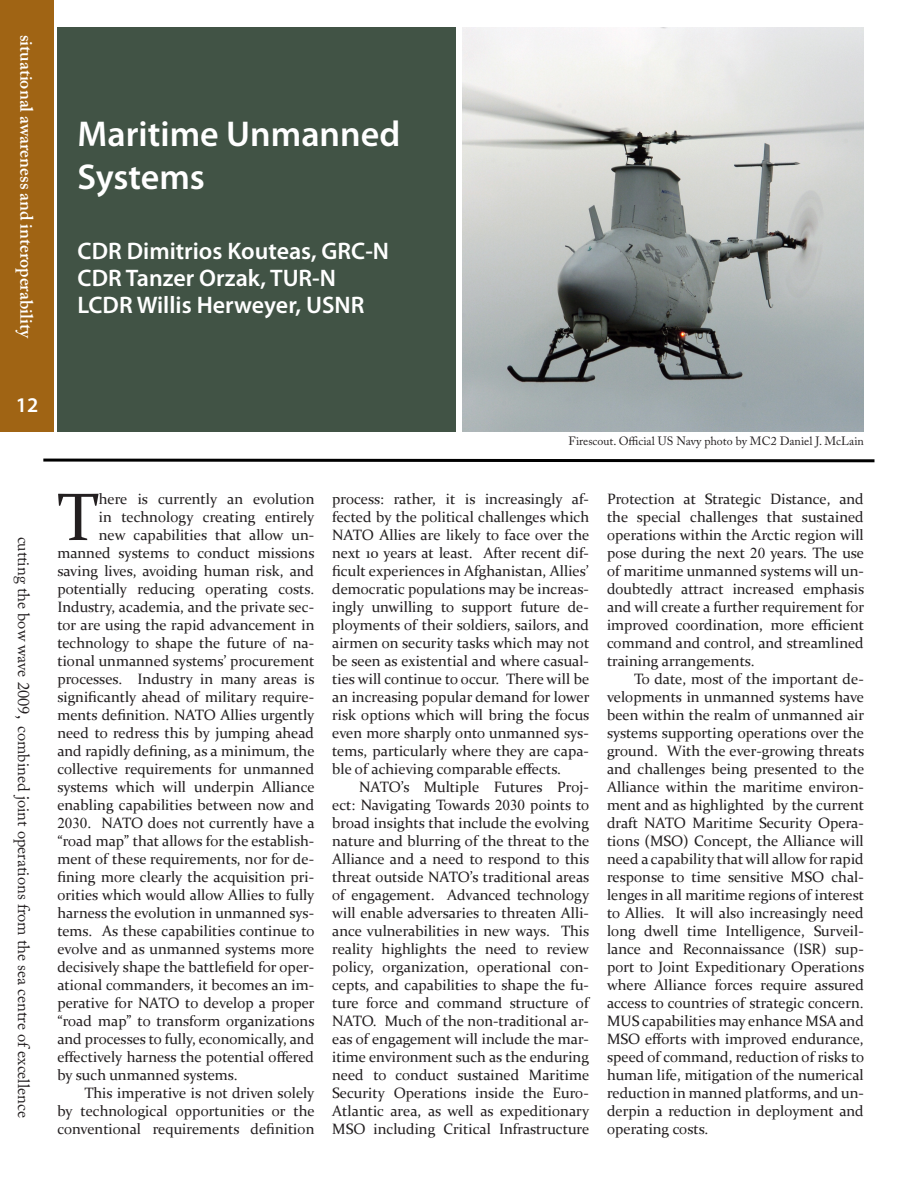
<style>
.page{position:relative;width:918px;height:1188px;background:#fff}
.page>*{position:absolute;margin:0;border:0;box-sizing:border-box;transform-origin:0 0}
.Body{font:67.65px "Constantia";color:#231f20}
.t1{font:600 36px/43.2px "Myriad Pro";color:#fff}
.Body-2{font:600 24px "Myriad Pro";color:#fff}
.Body-3{font:600 21px "Myriad Pro";color:#fff}
.Body-4{font:600 18px "Adobe Caslon Pro";color:#fff}
.t2{font:16.5px "Adobe Caslon Pro";color:#231f20}
.Body-5{font:15px/18px "Constantia";color:#231f20;text-align:justify}
.Body-6{font:12px "Adobe Caslon Pro";color:#231f20}
.s1{font-family:"Times New Roman"}
</style>
<div class="page">
<svg style="left:43px;top:458px;width:832px;height:5px"></svg>
<div style="left:57px;top:27px;width:399px;height:405px;background:#415345"></div>
<div style="left:0;top:377px;width:54px;height:55px;background:#a06414"></div>
<div style="left:0;top:0;width:54px;height:377px;background:#a06414"></div>
<img style="left:462px;top:27px;width:402px;height:405px">
<p class="Body-4" style="left:37px;top:34px;width:306px;rotate:90deg">situational awareness and interoperability</p>
<p class="t1" style="left:78px;top:112px;width:324px">Maritime Unmanned<br>Systems</p>
<p class="Body-2" style="left:78px;top:235px;width:313px">CDR Dimitrios Kouteas, GRC-N</p>
<p class="Body-2" style="left:78px;top:262px;width:260px">CDR Tanzer Orzak, TUR-N</p>
<p class="Body-2" style="left:78px;top:289px;width:288px">LCDR Willis Herweyer, USNR</p>
<p class="Body-3" style="left:16px;top:392px;width:24px">12</p>
<p class="t2" style="left:34px;top:537px;width:582px;rotate:90deg">cutting the bow wave 2009, combined joint operations from the sea centre of excellence</p>
<p class="Body-6" style="left:569px;top:434px;width:297px">Firescout. Official US Navy photo by MC2 Daniel J. McLain</p>
<p class="Body" style="left:57px;top:471px;width:43px">T</p>
<p class="Body-5" style="left:99px;top:489px;width:217px">here is currently an evolution</p>
<p class="Body-5" style="left:99px;top:507px;width:217px">in technology creating entirely</p>
<p class="Body-5" style="left:99px;top:525px;width:217px">new capabilities that allow un-</p>
<p class="Body-5" style="left:57px;top:543px;width:259px">manned systems to conduct missions</p>
<p class="Body-5" style="left:57px;top:561px;width:258px">saving lives, avoiding human risk, and</p>
<p class="Body-5" style="left:57px;top:579px;width:258px">potentially reducing operating costs.</p>
<p class="Body-5" style="left:57px;top:597px;width:258px">Industry, academia, and the private sec-</p>
<p class="Body-5" style="left:57px;top:615px;width:259px">tor are using the rapid advancement in</p>
<p class="Body-5" style="left:57px;top:633px;width:258px">technology to shape the future of na-</p>
<p class="Body-5" style="left:57px;top:651px;width:259px">tional unmanned systems’ procurement</p>
<p class="Body-5" style="left:57px;top:669px;width:259px">processes. Industry in many areas is</p>
<p class="Body-5" style="left:57px;top:687px;width:258px">significantly ahead of military require-</p>
<p class="Body-5" style="left:57px;top:705px;width:259px">ments definition. NATO Allies urgently</p>
<p class="Body-5" style="left:57px;top:723px;width:258px">need to redress this by jumping ahead</p>
<p class="Body-5" style="left:57px;top:741px;width:259px">and rapidly defining, as a minimum, the</p>
<p class="Body-5" style="left:57px;top:759px;width:258px">collective requirements for unmanned</p>
<p class="Body-5" style="left:57px;top:777px;width:259px">systems which will underpin Alliance</p>
<p class="Body-5" style="left:57px;top:795px;width:258px">enabling capabilities between now and</p>
<p class="Body-5" style="left:57px;top:813px;width:259px"><span class="s1">2030</span>. NATO does not currently have a</p>
<p class="Body-5" style="left:57px;top:831px;width:258px">“road map” that allows for the establish-</p>
<p class="Body-5" style="left:57px;top:849px;width:258px">ment of these requirements, nor for de-</p>
<p class="Body-5" style="left:57px;top:867px;width:258px">fining more clearly the acquisition pri-</p>
<p class="Body-5" style="left:57px;top:885px;width:259px">orities which would allow Allies to fully</p>
<p class="Body-5" style="left:57px;top:903px;width:258px">harness the evolution in unmanned sys-</p>
<p class="Body-5" style="left:57px;top:921px;width:259px">tems. As these capabilities continue to</p>
<p class="Body-5" style="left:57px;top:939px;width:259px">evolve and as unmanned systems more</p>
<p class="Body-5" style="left:57px;top:957px;width:258px">decisively shape the battlefield for oper-</p>
<p class="Body-5" style="left:57px;top:975px;width:258px">ational commanders, it becomes an im-</p>
<p class="Body-5" style="left:57px;top:993px;width:259px">perative for NATO to develop a proper</p>
<p class="Body-5" style="left:57px;top:1011px;width:259px">“road map” to transform organizations</p>
<p class="Body-5" style="left:57px;top:1029px;width:258px">and processes to fully, economically, and</p>
<p class="Body-5" style="left:57px;top:1047px;width:258px">effectively harness the potential offered</p>
<p class="Body-5" style="left:57px;top:1065px;width:182px">by such unmanned systems.</p>
<p class="Body-5" style="left:57px;top:1083px;width:259px;text-indent:27px">This imperative is not driven solely by technological opportunities or the conventional requirements definition</p>
<p class="Body-5" style="left:332px;top:489px;width:259px">process: rather, it is increasingly af&shy;fected by the political challenges which NATO Allies are likely to face over the next 10 years at least. After recent dif&shy;ficult experiences in Afghanistan, Allies’ democratic populations may be increas&shy;ingly unwilling to support future de&shy;ployments of their soldiers, sailors, and airmen on security tasks which may not be seen as existential and where casual&shy;ties will continue to occur. There will be an increasing popular demand for lower risk options which will bring the focus even more sharply onto unmanned sys&shy;tems, particularly where they are capa&shy;ble of achieving comparable effects.</p>
<p class="Body-5" style="left:332px;top:777px;width:259px;text-indent:27px">NATO’s Multiple Futures Proj&shy;ect: Navigating Towards <span class="s1">2030</span> points to broad insights that include the evolving nature and blurring of the threat to the Alliance and a need to respond to this threat outside NATO’s traditional areas of engagement. Advanced technology will enable adversaries to threaten Alli&shy;ance vulnerabilities in new ways. This reality highlights the need to review policy, organization, operational con&shy;cepts, and capabilities to shape the fu&shy;ture force and command structure of NATO. Much of the non-traditional ar&shy;eas of engagement will include the mar&shy;itime environment such as the enduring need to conduct sustained Maritime Security Operations inside the Euro-Atlantic area, as well as expeditionary MSO including Critical Infrastructure</p>
<p class="Body-5" style="left:607px;top:489px;width:259px">Protection at Strategic Distance, and the special challenges that sustained operations within the Arctic region will pose during the next <span class="s1">20</span> years. The use of maritime unmanned systems will un&shy;doubtedly attract increased emphasis and will create a further requirement for improved coordination, more efficient command and control, and streamlined training arrangements.</p>
<p class="Body-5" style="left:607px;top:669px;width:259px;text-indent:27px">To date, most of the important de&shy;velopments in unmanned systems have been within the realm of unmanned air systems supporting operations over the ground. With the ever-growing threats and challenges being presented to the Alliance within the maritime environ&shy;ment and as highlighted by the current draft NATO Maritime Security Opera&shy;tions (MSO) Concept, the Alliance will need a capability that will allow for rapid response to time sensitive MSO chal&shy;lenges in all maritime regions of interest to Allies. It will also increasingly need long dwell time Intelligence, Surveil&shy;lance and Reconnaissance (ISR) sup&shy;port to Joint Expeditionary Operations where Alliance forces require assured access to countries of strategic concern.<br>MUS capabilities may enhance MSA and MSO efforts with improved endurance, speed of command, reduction of risks to human life, mitigation of the numerical reduction in manned platforms, and un&shy;derpin a reduction in deployment and operating costs.</p>
</div>
